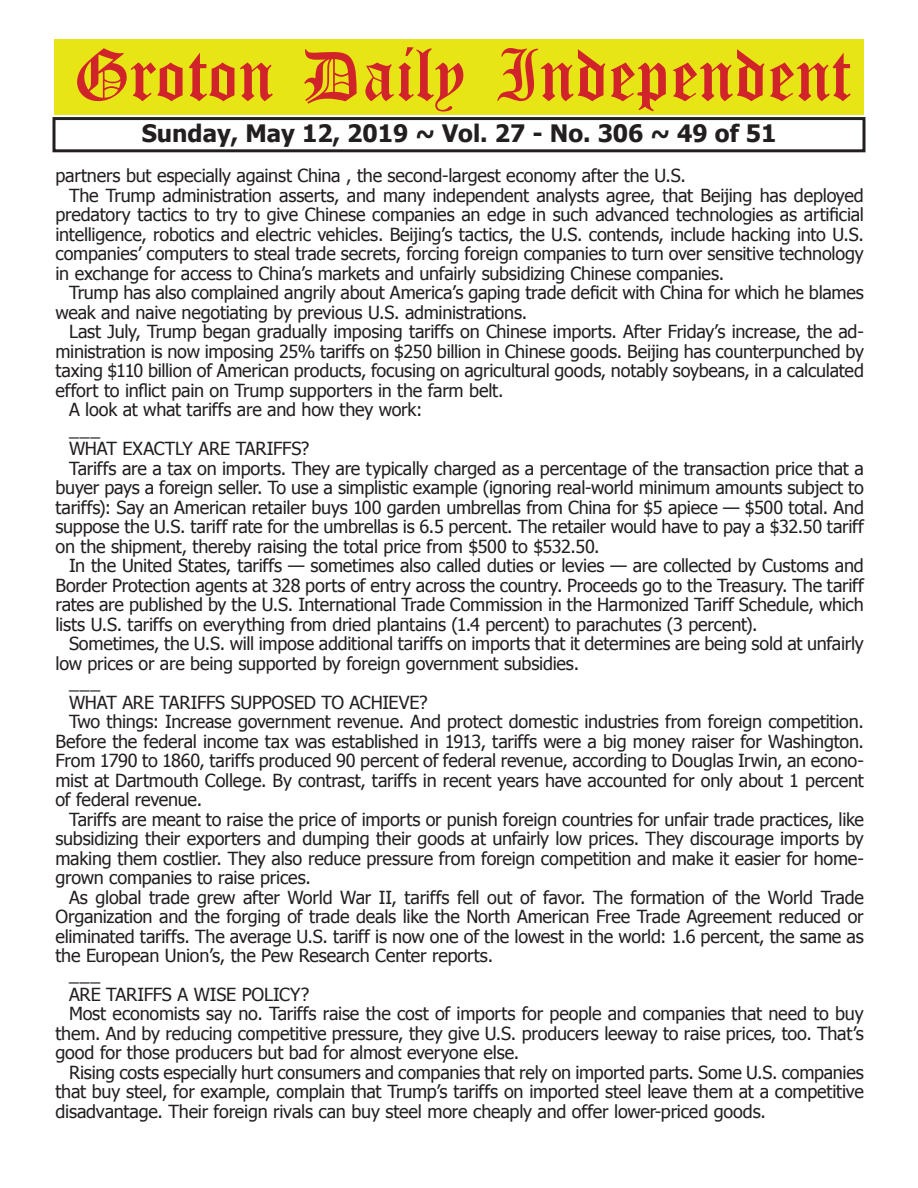
<style>
.page{position:relative;width:918px;height:1188px;background:#fff}
.page>*{position:absolute;margin:0;border:0;box-sizing:border-box;transform-origin:0 0}
.t1{font:54px "Old English Five";color:#d1232a}
.t2{font:700 24px "Tahoma";color:#231f20}
.t3{font:18px "Tahoma";letter-spacing:-.01em;color:#231f20}
</style>
<div class="page">
<div style="left:52px;top:117px;width:814px;height:35px;border:3px solid #231f20"></div>
<div style="left:54px;top:40px;width:810px;height:75px;background:#e7e515"></div>
<h1 class="t1" style="left:73px;top:50px;width:779px">Groton Daily Independent</h1>
<h2 class="t2" style="left:142px;top:116px;width:636px">Sunday, May 12, 2019 ~ Vol. 27 - No. 306 ~ 49 of 51</h2>
<p class="t3" style="left:56px;top:164px;width:632px">partners but especially against China , the second-largest economy after the U.S.</p>
<p class="t3" style="left:69px;top:183px;width:796px">The Trump administration asserts, and many independent analysts agree, that Beijing has deployed</p>
<p class="t3" style="left:56px;top:203px;width:810px">predatory tactics to try to give Chinese companies an edge in such advanced technologies as artificial</p>
<p class="t3" style="left:56px;top:222px;width:810px">intelligence, robotics and electric vehicles. Beijing’s tactics, the U.S. contends, include hacking into U.S.</p>
<p class="t3" style="left:56px;top:242px;width:810px">companies’ computers to steal trade secrets, forcing foreign companies to turn over sensitive technology</p>
<p class="t3" style="left:56px;top:261px;width:670px">in exchange for access to China’s markets and unfairly subsidizing Chinese companies.</p>
<p class="t3" style="left:69px;top:281px;width:796px">Trump has also complained angrily about America’s gaping trade deficit with China for which he blames</p>
<p class="t3" style="left:56px;top:300px;width:473px">weak and naive negotiating by previous U.S. administrations.</p>
<p class="t3" style="left:69px;top:320px;width:796px">Last July, Trump began gradually imposing tariffs on Chinese imports. After Friday’s increase, the ad-</p>
<p class="t3" style="left:56px;top:339px;width:810px">ministration is now imposing 25% tariffs on $250 billion in Chinese goods. Beijing has counterpunched by</p>
<p class="t3" style="left:56px;top:359px;width:810px">taxing $110 billion of American products, focusing on agricultural goods, notably soybeans, in a calculated</p>
<p class="t3" style="left:56px;top:378px;width:450px">effort to inflict pain on Trump supporters in the farm belt.</p>
<p class="t3" style="left:69px;top:398px;width:355px">A look at what tariffs are and how they work:</p>
<p class="t3" style="left:69px;top:417px;width:33px">___</p>
<p class="t3" style="left:69px;top:437px;width:242px">WHAT EXACTLY ARE TARIFFS?</p>
<p class="t3" style="left:69px;top:456px;width:796px">Tariffs are a tax on imports. They are typically charged as a percentage of the transaction price that a</p>
<p class="t3" style="left:56px;top:476px;width:810px">buyer pays a foreign seller. To use a simplistic example (ignoring real-world minimum amounts subject to</p>
<p class="t3" style="left:56px;top:495px;width:810px">tariffs): Say an American retailer buys 100 garden umbrellas from China for $5 apiece — $500 total. And</p>
<p class="t3" style="left:56px;top:515px;width:810px">suppose the U.S. tariff rate for the umbrellas is 6.5 percent. The retailer would have to pay a $32.50 tariff</p>
<p class="t3" style="left:56px;top:534px;width:546px">on the shipment, thereby raising the total price from $500 to $532.50.</p>
<p class="t3" style="left:69px;top:554px;width:796px">In the United States, tariffs — sometimes also called duties or levies — are collected by Customs and</p>
<p class="t3" style="left:56px;top:573px;width:810px">Border Protection agents at 328 ports of entry across the country. Proceeds go to the Treasury. The tariff</p>
<p class="t3" style="left:56px;top:592px;width:810px">rates are published by the U.S. International Trade Commission in the Harmonized Tariff Schedule, which</p>
<p class="t3" style="left:56px;top:612px;width:704px">lists U.S. tariffs on everything from dried plantains (1.4 percent) to parachutes (3 percent).</p>
<p class="t3" style="left:69px;top:631px;width:796px">Sometimes, the U.S. will impose additional tariffs on imports that it determines are being sold at unfairly</p>
<p class="t3" style="left:56px;top:651px;width:525px">low prices or are being supported by foreign government subsidies.</p>
<p class="t3" style="left:69px;top:670px;width:33px">___</p>
<p class="t3" style="left:69px;top:690px;width:360px">WHAT ARE TARIFFS SUPPOSED TO ACHIEVE?</p>
<p class="t3" style="left:69px;top:709px;width:796px">Two things: Increase government revenue. And protect domestic industries from foreign competition.</p>
<p class="t3" style="left:56px;top:729px;width:810px">Before the federal income tax was established in 1913, tariffs were a big money raiser for Washington.</p>
<p class="t3" style="left:56px;top:748px;width:810px">From 1790 to 1860, tariffs produced 90 percent of federal revenue, according to Douglas Irwin, an econo-</p>
<p class="t3" style="left:56px;top:768px;width:810px">mist at Dartmouth College. By contrast, tariffs in recent years have accounted for only about 1 percent</p>
<p class="t3" style="left:56px;top:787px;width:148px">of federal revenue.</p>
<p class="t3" style="left:69px;top:807px;width:796px">Tariffs are meant to raise the price of imports or punish foreign countries for unfair trade practices, like</p>
<p class="t3" style="left:56px;top:826px;width:810px">subsidizing their exporters and dumping their goods at unfairly low prices. They discourage imports by</p>
<p class="t3" style="left:56px;top:846px;width:810px">making them costlier. They also reduce pressure from foreign competition and make it easier for home-</p>
<p class="t3" style="left:56px;top:865px;width:257px">grown companies to raise prices.</p>
<p class="t3" style="left:69px;top:885px;width:797px">As global trade grew after World War II, tariffs fell out of favor. The formation of the World Trade</p>
<p class="t3" style="left:56px;top:904px;width:810px">Organization and the forging of trade deals like the North American Free Trade Agreement reduced or</p>
<p class="t3" style="left:56px;top:924px;width:810px">eliminated tariffs. The average U.S. tariff is now one of the lowest in the world: 1.6 percent, the same as</p>
<p class="t3" style="left:56px;top:943px;width:439px">the European Union’s, the Pew Research Center reports.</p>
<p class="t3" style="left:69px;top:963px;width:33px">___</p>
<p class="t3" style="left:69px;top:982px;width:242px">ARE TARIFFS A WISE POLICY?</p>
<p class="t3" style="left:69px;top:1002px;width:796px">Most economists say no. Tariffs raise the cost of imports for people and companies that need to buy</p>
<p class="t3" style="left:56px;top:1021px;width:810px">them. And by reducing competitive pressure, they give U.S. producers leeway to raise prices, too. That’s</p>
<p class="t3" style="left:56px;top:1041px;width:465px">good for those producers but bad for almost everyone else.</p>
<p class="t3" style="left:69px;top:1060px;width:796px">Rising costs especially hurt consumers and companies that rely on imported parts. Some U.S. companies</p>
<p class="t3" style="left:56px;top:1080px;width:810px">that buy steel, for example, complain that Trump’s tariffs on imported steel leave them at a competitive</p>
<p class="t3" style="left:56px;top:1099px;width:712px">disadvantage. Their foreign rivals can buy steel more cheaply and offer lower-priced goods.</p>
</div>
